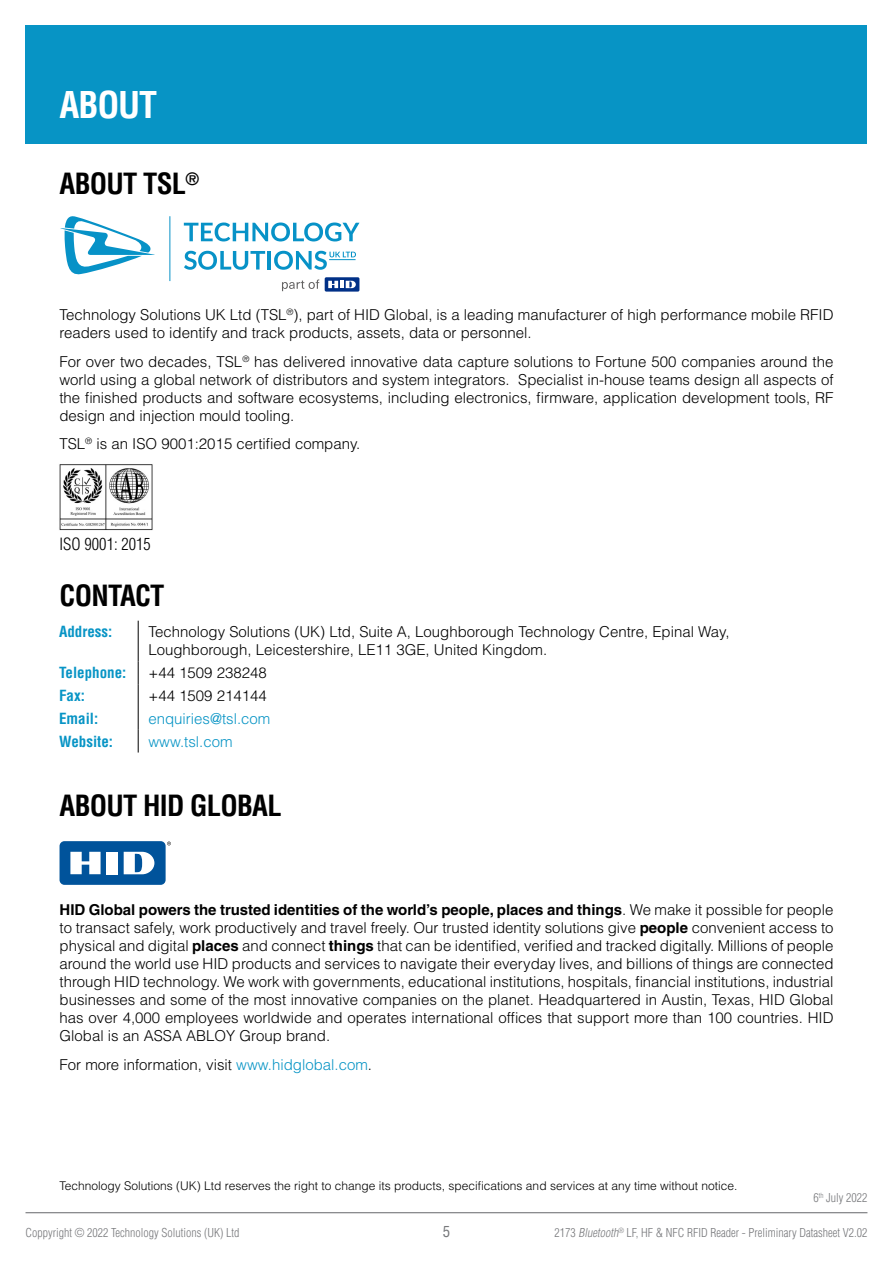
<style>
.page{position:relative;width:893px;height:1263px;background:#fff}
.page>*{position:absolute;margin:0;border:0;box-sizing:border-box;transform-origin:0 0}
.t1{font:700 condensed 36px "Helvetica LT Std";letter-spacing:-.03em;color:#fff}
.t2{font:700 condensed 28.5px "Helvetica LT Std";letter-spacing:-.025em;color:#000}
.t3{font:300 condensed 16.5px "Helvetica LT Std";letter-spacing:.005em;color:#000}
.t4{font:300 15px/18px "Helvetica LT Std";color:#000}
.t5{font:700 condensed 15px "Helvetica LT Std";color:#0794c5}
.t6{font:300 15px "Helvetica LT Std";color:#0794c5}
.t7{font:condensed 15px "Helvetica LT Std";color:#77787b}
.t8{font:300 condensed 12px "Helvetica LT Std";color:#77787b}
.t9{font:300 12px "Helvetica LT Std";color:#000}
.s1{font-weight:700}
.s2{color:#0794c5}
.s3{font-style:italic}
</style>
<div class="page">
<hr style="left:26px;top:1212px;width:841px;height:1px;background:#77787b">
<div style="left:26px;top:26px;width:841px;height:118px;background:#0794c5"></div>
<img style="left:59px;top:464px;width:94px;height:66px">
<svg style="left:325px;top:277px;width:34px;height:15px"></svg>
<svg style="left:328px;top:281px;width:28px;height:7px"></svg>
<svg style="left:282px;top:279px;width:37px;height:12px"></svg>
<svg style="left:60px;top:216px;width:95px;height:59px"></svg>
<svg style="left:184px;top:222px;width:175px;height:19px"></svg>
<svg style="left:184px;top:251px;width:81px;height:19px"></svg>
<hr style="left:268px;top:251px;width:3px;height:19px;background:#0792c7">
<hr style="left:170px;top:216px;width:1px;height:65px;background:#0792c7">
<svg style="left:274px;top:251px;width:82px;height:19px"></svg>
<hr style="left:138px;top:621px;width:1px;height:40px;background:#000">
<svg style="left:138px;top:661px;width:1px;height:91px"></svg>
<svg style="left:167px;top:841px;width:4px;height:4px"></svg>
<div style="left:60px;top:841px;width:106px;height:44px;background:#00539b;border-radius:5px"></div>
<div style="left:107px;top:852px;width:11px;height:22px;background:#fff"></div>
<svg style="left:70px;top:852px;width:31px;height:22px"></svg>
<svg style="left:124px;top:852px;width:30px;height:22px"></svg>
<h1 class="t1" style="left:60px;top:82px;width:99px">ABOUT</h1>
<h2 class="t2" style="left:60px;top:166px;width:141px">ABOUT TSL<sup>®</sup></h2>
<p class="t4" style="left:59px;top:306px;width:776px">Technology Solutions UK Ltd (TSL<sup>®</sup>), part of HID Global, is a leading manufacturer of high performance mobile RFID readers used to identify and track products, assets, data or personnel.</p>
<p class="t4" style="left:59px;top:352px;width:776px;text-align:justify">For over two decades, TSL<sup>®</sup> has delivered innovative data capture solutions to Fortune 500 companies around the world using a global network of distributors and system integrators. Specialist in-house teams design all aspects of the finished products and software ecosystems, including electronics, firmware, application development tools, RF design and injection mould tooling.</p>
<p class="t4" style="left:59px;top:435px;width:303px">TSL<sup>®</sup> is an ISO 9001:2015 certified company.</p>
<p class="t3" style="left:60px;top:534px;width:93px">ISO 9001: 2015</p>
<h2 class="t2" style="left:60px;top:577px;width:107px">CONTACT</h2>
<p class="t5" style="left:59px;top:623px;width:55px">Address:</p>
<p class="t4" style="left:148px;top:623px;width:583px">Technology Solutions (UK) Ltd, Suite A, Loughborough Technology Centre, Epinal Way,<br>Loughborough, Leicestershire, LE11 3GE, United Kingdom.</p>
<p class="t5" style="left:59px;top:663px;width:69px">Telephone:</p>
<p class="t4" style="left:148px;top:664px;width:120px">+44 1509 238248</p>
<p class="t5" style="left:59px;top:686px;width:27px">Fax:</p>
<p class="t4" style="left:148px;top:686px;width:120px">+44 1509 214144</p>
<p class="t5" style="left:59px;top:709px;width:41px">Email:</p>
<p class="t6" style="left:148px;top:709px;width:124px">enquiries@tsl.com</p>
<p class="t5" style="left:59px;top:732px;width:55px">Website:</p>
<p class="t6" style="left:148px;top:732px;width:86px">www.tsl.com</p>
<h2 class="t2" style="left:60px;top:788px;width:224px">ABOUT HID GLOBAL</h2>
<p class="t4" style="left:60px;top:901px;width:776px;text-align:justify"><span class="s1">HID Global powers the trusted identities of the world’s people, places and things</span>. We make it possible for people to transact safely, work productively and travel freely. Our trusted identity solutions give <span class="s1">people</span> convenient access to physical and digital <span class="s1">places</span> and connect <span class="s1">things</span> that can be identified, verified and tracked digitally. Millions of people around the world use HID products and services to navigate their everyday lives, and billions of things are connected through HID technology. We work with governments, educational institutions, hospitals, financial institutions, industrial businesses and some of the most innovative companies on the planet. Headquartered in Austin, Texas, HID Global has over 4,000 employees worldwide and operates international offices that support more than 100 countries. HID Global is an ASSA ABLOY Group brand.</p>
<p class="t4" style="left:60px;top:1055px;width:314px">For more information, visit <span class="s2">www.hidglobal.com</span>.</p>
<p class="t9" style="left:60px;top:1178px;width:679px">Technology Solutions (UK) Ltd reserves the right to change its products, specifications and services at any time without notice.</p>
<p class="t8" style="left:813px;top:1190px;width:55px">6<sup>th</sup> July 2022</p>
<p class="t8" style="left:26px;top:1225px;width:215px">Coppyright © 2022 Technology Solutions (UK) Ltd</p>
<p class="t7" style="left:443px;top:1222px;width:9px">5</p>
<p class="t8" style="left:554px;top:1225px;width:315px">2 1 7 3 <span class="s3">Bluetooth</span><sup>®</sup> LF, HF &amp; NFC RFID Reader - Preliminary Datasheet V2.02</p>
</div>
